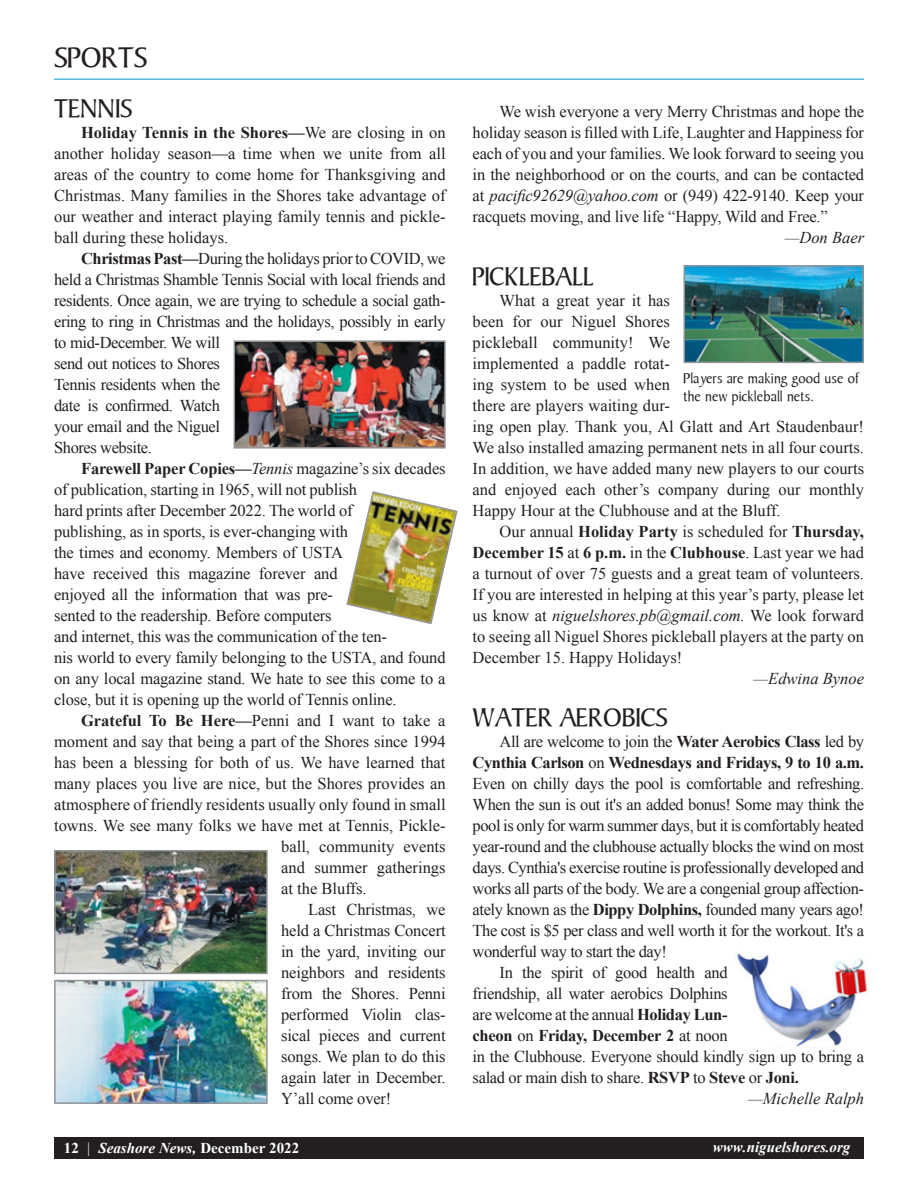
<style>
.page{position:relative;width:918px;height:1188px;background:#fff}
.page>*{position:absolute;margin:0;border:0;box-sizing:border-box;transform-origin:0 0}
.t1{font:30px "Persuasion S Si";color:#231f20}
.Subheadhead{font:27px "Persuasion S Si";color:#231f20}
.body_copy{font:16.5px/21px "Times New Roman";letter-spacing:-.01em;color:#231f20;text-align:justify}
.Byline{font:italic 16.5px "Times New Roman";color:#231f20}
.body_copy-2{font:15px/18px "Persuasion S Si";letter-spacing:.01em;color:#231f20}
.t2{font:700 15px "Times New Roman";color:#fff}
.t3{font:italic 700 15px "Times New Roman";color:#fff}
.s1{font-weight:700}
.s2{font-style:italic}
.s3{font-weight:400}
</style>
<div class="page">
<div style="left:54px;top:1137px;width:810px;height:21px;background:#231f20"></div>
<hr style="left:54px;top:79px;width:810px;height:1px;background:#0095d0">
<img style="left:237px;top:343px;width:206px;height:103px">
<div style="left:234px;top:340px;width:212px;height:109px;border:2px solid #939598"></div>
<img style="left:346px;top:491px;width:112px;height:134px">
<img style="left:57px;top:853px;width:208px;height:118px">
<div style="left:54px;top:850px;width:214px;height:124px;border:2px solid #939598"></div>
<img style="left:57px;top:983px;width:208px;height:118px">
<div style="left:54px;top:980px;width:214px;height:124px;border:2px solid #939598"></div>
<img style="left:686px;top:268px;width:175px;height:92px">
<div style="left:683px;top:265px;width:181px;height:98px;border:2px solid #939598"></div>
<img style="left:734px;top:953px;width:133px;height:94px">
<p class="t1" style="left:54px;top:40px;width:94px">SPORTS</p>
<p class="Subheadhead" style="left:54px;top:94px;width:80px">TENNIS</p>
<p class="body_copy" style="left:54px;top:122px;width:393px;text-indent:27px"><span class="s1">Holiday Tennis in the Shores—</span>We are closing in on another holiday season—a time when we unite from all areas of the country to come home for Thanksgiving and Christmas. Many families in the Shores take advantage of our weather and interact playing family tennis and pickle&shy;ball during these holidays.</p>
<p class="body_copy" style="left:54px;top:248px;width:393px;text-align:left;text-indent:27px"><span class="s1">Christmas Past—</span>During the holidays prior to COVID, we held a Christmas Shamble Tennis Social with local friends and residents. Once again, we are trying to schedule a social gath&shy;ering to ring in Christmas and the holidays, possibly in early to mid-December. We will<br>send out notices to Shores<br>Tennis residents when the<br>date is confirmed. Watch<br>your email and the Niguel<br>Shores website.</p>
<p class="body_copy" style="left:54px;top:458px;width:393px;text-align:left;text-indent:27px"><span class="s1">Farewell Paper Copies—</span><span class="s2">Tennis</span> magazine’s six decades of publication, starting in 1965, will not publish<br>hard prints after December 2022. The world of<br>publishing, as in sports, is ever-changing with<br>the times and economy. Members of USTA<br>have received this magazine forever and<br>enjoyed all the information that was pre-<br>sented to the readership. Before computers<br>and internet, this was the communication of the ten-<br>nis world to every family belonging to the USTA, and found on any local magazine stand. We hate to see this come to a close, but it is opening up the world of Tennis online.</p>
<p class="body_copy" style="left:81px;top:710px;width:366px"><span class="s1">Grateful To Be Here—</span>Penni and I want to take a</p>
<p class="body_copy" style="left:54px;top:731px;width:393px">moment and say that being a part of the Shores since 1994</p>
<p class="body_copy" style="left:54px;top:752px;width:393px">has been a blessing for both of us. We have learned that</p>
<p class="body_copy" style="left:54px;top:773px;width:393px">many places you live are nice, but the Shores provides an</p>
<p class="body_copy" style="left:54px;top:794px;width:393px">atmosphere of friendly residents usually only found in small</p>
<p class="body_copy" style="left:54px;top:815px;width:393px">towns. We see many folks we have met at Tennis, Pickle-</p>
<p class="body_copy" style="left:281px;top:836px;width:166px">ball, community events</p>
<p class="body_copy" style="left:281px;top:857px;width:166px">and summer gatherings</p>
<p class="body_copy" style="left:281px;top:878px;width:87px">at the Bluffs.</p>
<p class="body_copy" style="left:281px;top:899px;width:166px;text-indent:27px">Last Christmas, we held a Christmas Concert in the yard, inviting our neighbors and residents from the Shores. Penni performed Violin clas&shy;sical pieces and current songs. We plan to do this again later in December.<br>Y’all come over!</p>
<p class="body_copy" style="left:473px;top:101px;width:393px;text-indent:27px">We wish everyone a very Merry Christmas and hope the holiday season is filled with Life, Laughter and Happiness for each of you and your families. We look forward to seeing you in the neighborhood or on the courts, and can be contacted at <span class="s2">pacific92629@yahoo.com</span> or (949) 422-9140. Keep your racquets moving, and live life “Happy, Wild and Free.”</p>
<p class="Byline" style="left:785px;top:226px;width:81px">—Don Baer</p>
<p class="Subheadhead" style="left:473px;top:262px;width:123px">PICKLEBALL</p>
<p class="body_copy" style="left:473px;top:290px;width:393px;text-align:left;text-indent:27px">What a great year it has<br>been for our Niguel Shores<br>pickleball community! We<br>implemented a paddle rotat-<br>ing system to be used when<br>there are players waiting dur-<br>ing open play. Thank you, Al Glatt and Art Staudenbaur!<br>We also installed amazing permanent nets in all four courts.<br>In addition, we have added many new players to our courts and enjoyed each other’s company during our monthly Happy Hour at the Clubhouse and at the Bluff.</p>
<p class="body_copy" style="left:473px;top:521px;width:393px;text-indent:27px">Our annual <span class="s1">Holiday Party</span> is scheduled for <span class="s1">Thursday, December 15</span> at <span class="s1">6 p.m.</span> in the <span class="s1">Clubhouse</span>. Last year we had a turnout of over 75 guests and a great team of volunteers.<br>If you are interested in helping at this year’s party, please let us know at <span class="s2">niguelshores.pb@gmail.com.</span> We look forward to seeing all Niguel Shores pickleball players at the party on December 15. Happy Holidays!</p>
<p class="Byline" style="left:754px;top:667px;width:112px">—Edwina Bynoe</p>
<p class="Subheadhead" style="left:473px;top:703px;width:196px">WATER AEROBICS</p>
<p class="body_copy" style="left:473px;top:731px;width:393px;text-indent:27px">All are welcome to join the <span class="s1">Water Aerobics Class</span> led by <span class="s1">Cynthia Carlson</span> on <span class="s1">Wednesdays and Fridays, 9 to 10 a.m.<br></span>Even on chilly days the pool is comfortable and refreshing.<br>When the sun is out it's an added bonus! Some may think the pool is only for warm summer days, but it is comfortably heated year-round and the clubhouse actually blocks the wind on most days. Cynthia's exercise routine is professionally developed and works all parts of the body. We are a congenial group affection&shy;ately known as the <span class="s1">Dippy Dolphins,</span> founded many years ago!<br>The cost is $5 per class and well worth it for the workout. It's a wonderful way to start the day!</p>
<p class="body_copy" style="left:473px;top:962px;width:393px;text-align:left;text-indent:27px">In the spirit of good health and<br>friendship, all water aerobics Dolphins<br>are welcome at the annual <span class="s1">Holiday Lun-<br>cheon</span> on <span class="s1">Friday, December 2</span> at noon<br>in the Clubhouse. Everyone should kindly sign up to bring a salad or main dish to share. <span class="s1">RSVP</span> to <span class="s1">Steve</span> or <span class="s1">Joni.</span></p>
<p class="Byline" style="left:748px;top:1087px;width:117px">—Michelle Ralph</p>
<p class="body_copy-2" style="left:684px;top:370px;width:177px">Players are making good use of the new pickleball nets.</p>
<p class="t2" style="left:64px;top:1137px;width:237px">12 <span class="s3">|</span> <span class="s2">Seashore News,</span> December 2022</p>
<p class="t3" style="left:713px;top:1137px;width:139px">www.niguelshores.org</p>
</div>
